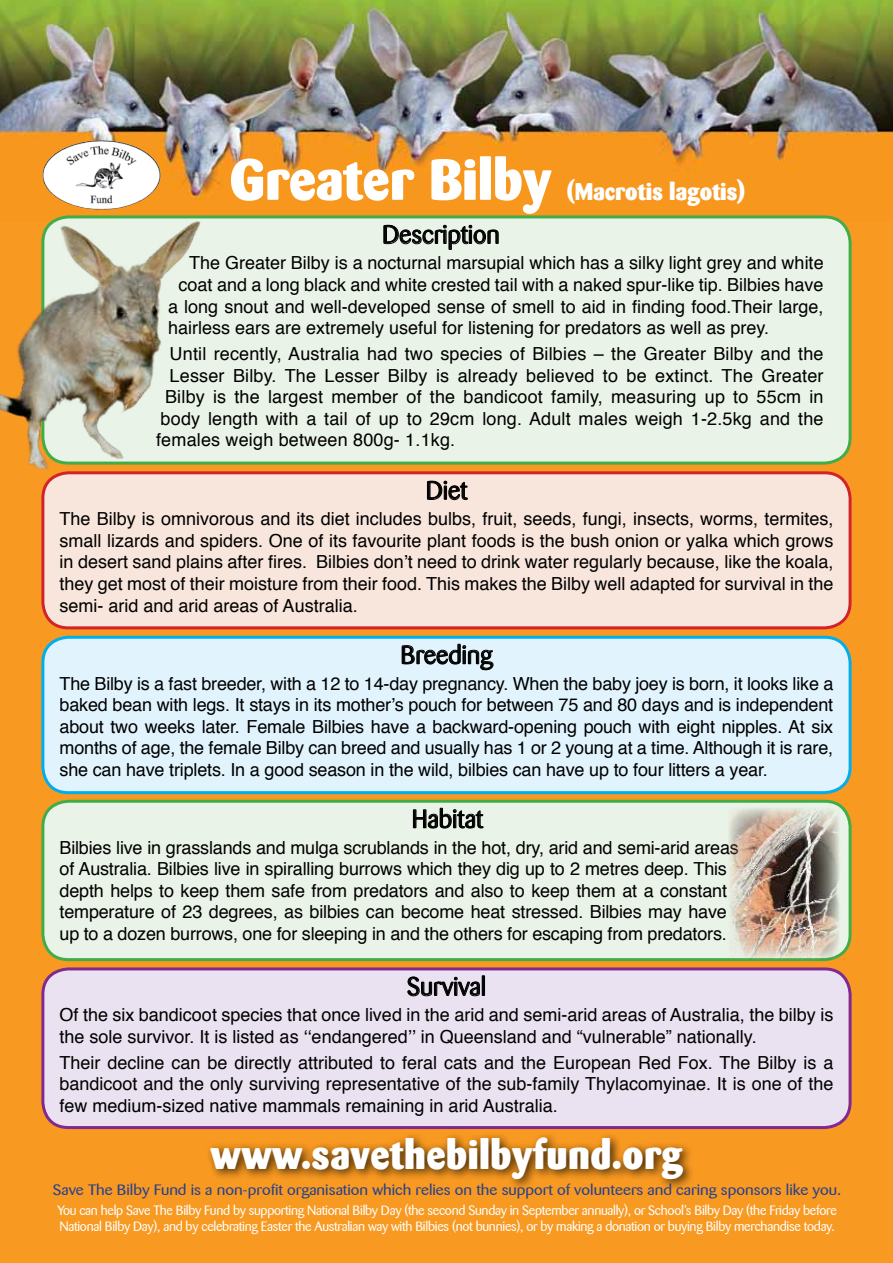
<style>
.page{position:relative;width:893px;height:1263px;background:#fff}
.page>*{position:absolute;margin:0;border:0;box-sizing:border-box;transform-origin:0 0}
.t1{font:800 57px "Barmeno";color:#fff}
.t2{font:800 40.5px "Barmeno";letter-spacing:.01em;color:#fff}
.t3{font:25.5px "Barmeno";color:#000}
.t4{font:800 24px "Barmeno";color:#fff}
.t5{font:18px/21.6px "Helvetica";color:#000;text-align:justify}
.t6{font:15px "Barmeno";color:#25408f;scale:1.11 1}
.t7{font:13.5px/16.2px "Barmeno";letter-spacing:-.02em;color:#fff}
</style>
<div class="page">
<div style="left:0;top:179px;width:893px;height:1084px;background:#f89921"></div>
<img style="left:0;top:0;width:893px;height:221px">
<img style="left:44px;top:140px;width:58px;height:28px">
<div style="left:43px;top:473px;width:807px;height:155px;background:#f8e5dc;border-radius:26px"></div>
<div style="left:41px;top:471px;width:811px;height:158px;border:3px solid #d2232a;border-radius:26px"></div>
<svg style="left:427px;top:480px;width:41px;height:20px"></svg>
<div style="left:43px;top:637px;width:807px;height:156px;background:#e1f4fd;border-radius:26px"></div>
<div style="left:41px;top:636px;width:811px;height:158px;border:3px solid #00aeef;border-radius:26px"></div>
<svg style="left:402px;top:644px;width:92px;height:26px"></svg>
<div style="left:43px;top:969px;width:807px;height:158px;background:#eae2f0;border-radius:26px"></div>
<div style="left:41px;top:967px;width:811px;height:162px;border:3px solid #812990;border-radius:26px"></div>
<svg style="left:407px;top:975px;width:78px;height:22px"></svg>
<div style="left:43px;top:801px;width:807px;height:159px;background:#eaf3e7;border-radius:26px"></div>
<div style="left:41px;top:800px;width:811px;height:161px;border:3px solid #41ad49;border-radius:26px"></div>
<svg style="left:413px;top:808px;width:71px;height:21px"></svg>
<img style="left:700px;top:779px;width:152px;height:210px">
<div style="left:43px;top:217px;width:807px;height:246px;background:#eaf3e7;border-radius:26px"></div>
<div style="left:41px;top:215px;width:811px;height:250px;border:3px solid #41ad49;border-radius:26px"></div>
<svg style="left:383px;top:225px;width:116px;height:25px"></svg>
<img style="left:0;top:191px;width:292px;height:296px">
<div style="left:205px;top:1132px;width:490px;height:59px;background:#000;opacity:.75"></div>
<h1 class="t1" style="left:230px;top:145px;width:323px">Greater Bilby</h1>
<h3 class="t4" style="left:567px;top:177px;width:180px">(Macrotis lagotis)</h3>
<h3 class="t3" style="left:382px;top:220px;width:119px">Description</h3>
<p class="t5" style="left:189px;top:253px;width:636px">The Greater Bilby is a nocturnal marsupial which has a silky light grey and white</p>
<p class="t5" style="left:179px;top:274px;width:646px">coat and a long black and white crested tail with a naked spur-like tip. Bilbies have</p>
<p class="t5" style="left:168px;top:296px;width:657px">a long snout and well-developed sense of smell to aid in finding food.Their large,</p>
<p class="t5" style="left:168px;top:318px;width:602px">hairless ears are extremely useful for listening for predators as well as prey.</p>
<p class="t5" style="left:170px;top:343px;width:655px">Until recently, Australia had two species of Bilbies – the Greater Bilby and the</p>
<p class="t5" style="left:170px;top:365px;width:655px">Lesser Bilby. The Lesser Bilby is already believed to be extinct. The Greater</p>
<p class="t5" style="left:165px;top:387px;width:660px">Bilby is the largest member of the bandicoot family, measuring up to 55cm in</p>
<p class="t5" style="left:161px;top:408px;width:664px">body length with a tail of up to 29cm long. Adult males weigh 1-2.5kg and the</p>
<p class="t5" style="left:156px;top:430px;width:301px">females weigh between 800g- 1.1kg.</p>
<h3 class="t3" style="left:426px;top:476px;width:43px">Diet</h3>
<p class="t5" style="left:60px;top:509px;width:775px">The Bilby is omnivorous and its diet includes bulbs, fruit, seeds, fungi, insects, worms, termites, small lizards and spiders. One of its favourite plant foods is the bush onion or yalka which grows in desert sand plains after fires. Bilbies don’t need to drink water regularly because, like the koala, they get most of their moisture from their food. This makes the Bilby well adapted for survival in the semi- arid and arid areas of Australia.</p>
<h3 class="t3" style="left:401px;top:640px;width:93px">Breeding</h3>
<p class="t5" style="left:60px;top:673px;width:775px">The Bilby is a fast breeder, with a 12 to 14-day pregnancy. When the baby joey is born, it looks like a baked bean with legs. It stays in its mother’s pouch for between 75 and 80 days and is independent about two weeks later. Female Bilbies have a backward-opening pouch with eight nipples. At six months of age, the female Bilby can breed and usually has 1 or 2 young at a time. Although it is rare, she can have triplets. In a good season in the wild, bilbies can have up to four litters a year.</p>
<h3 class="t3" style="left:412px;top:804px;width:73px">Habitat</h3>
<p class="t5" style="left:60px;top:837px;width:681px;text-align:left">Bilbies live in grasslands and mulga scrublands in the hot, dry, arid and semi-arid areas of Australia. Bilbies live in spiralling burrows which they dig up to 2 metres deep. This depth helps to keep them safe from predators and also to keep them at a constant temperature of 23 degrees, as bilbies can become heat stressed. Bilbies may have up to a dozen burrows, one for sleeping in and the others for escaping from predators.</p>
<h3 class="t3" style="left:407px;top:972px;width:81px">Survival</h3>
<p class="t5" style="left:60px;top:1005px;width:775px">Of the six bandicoot species that once lived in the arid and semi-arid areas of Australia, the bilby is the sole survivor. It is listed as ‘‘endangered’’ in Queensland and “vulnerable” nationally.</p>
<p class="t5" style="left:60px;top:1052px;width:775px">Their decline can be directly attributed to feral cats and the European Red Fox. The Bilby is a bandicoot and the only surviving representative of the sub-family Thylacomyinae. It is one of the few medium-sized native mammals remaining in arid Australia.</p>
<h2 class="t2" style="left:211px;top:1130px;width:473px">www.savethebilbyfund.org</h2>
<p class="t6" style="left:53px;top:1181px;width:712px">Save The Bilby Fund is a non-profit organisation which relies on the support of volunteers and caring sponsors like you.</p>
<p class="t7" style="left:57px;top:1202px;width:781px">You can help Save The Bilby Fund by supporting National Bilby Day (the second Sunday in September annually), or School’s Bilby Day (the Friday before<br>National Bilby Day), and by celebrating Easter the Australian way with Bilbies (not bunnies), or by making a donation or buying Bilby merchandise today.</p>
</div>
